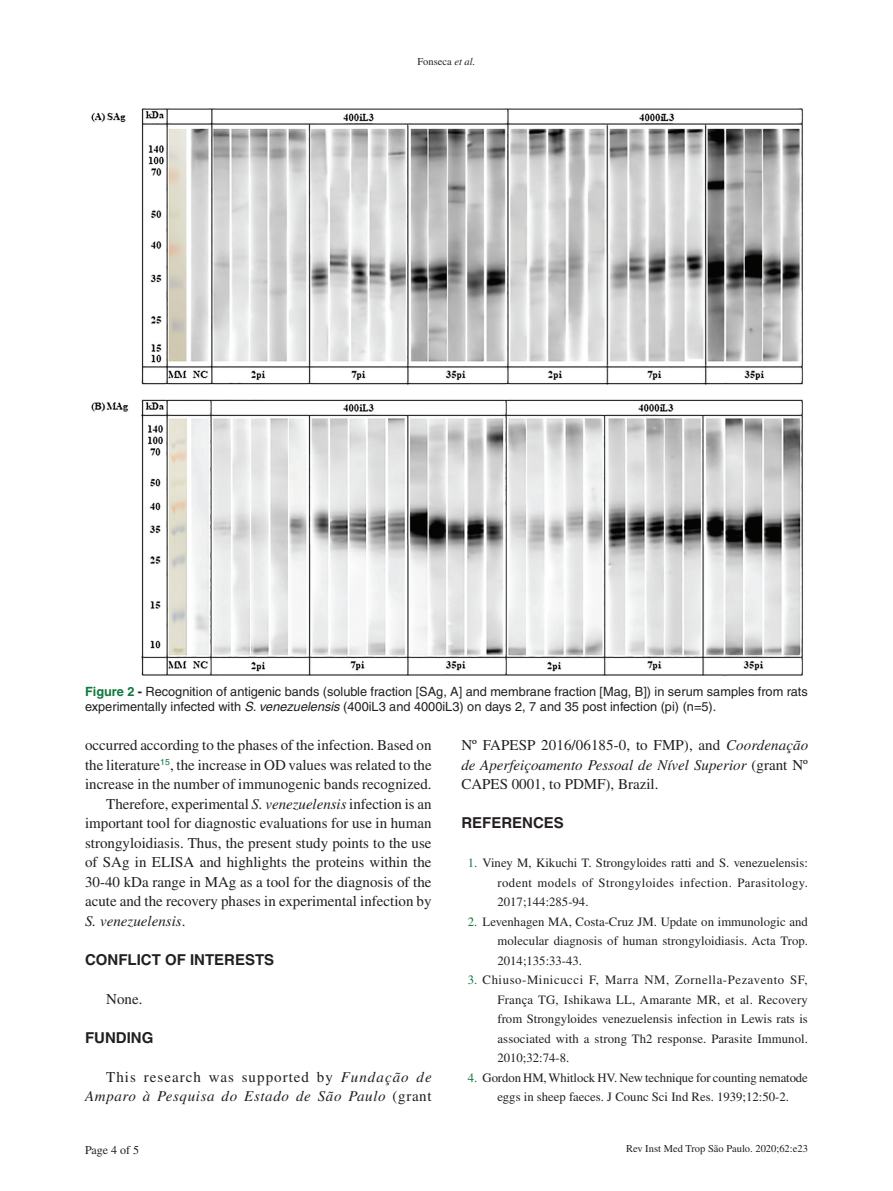
<style>
.page{position:relative;width:893px;height:1191px;background:#fff}
.page>*{position:absolute;margin:0;border:0;box-sizing:border-box;transform-origin:0 0}
.t1{font:15px/19.5px "Times";color:#231f20;text-align:justify}
.t2{font:italic 15px/19.5px "Times";letter-spacing:.045em;color:#231f20;text-align:right}
.t3{font:700 15px "Helvetica";color:#231f20}
.t4{font:italic 15px "Times";color:#231f20}
.t5{font:12.75px/19.5px "Times";letter-spacing:.005em;color:#231f20;text-align:justify}
.t6{font:12.75px/15px "Helvetica";color:#231f20}
.t7{font:12px "Times";color:#231f20}
.t8{font:10.5px "Times";color:#231f20}
.s1{font-style:italic}
.s2{font-weight:700;color:#0d793d}
.s3{font-weight:700}
.s4{font-style:normal}
.s5{color:#0d793d}
</style>
<div class="page">
<img style="left:91px;top:108px;width:712px;height:568px">
<p class="t8" style="left:418px;top:56px;width:59px">Fonseca <span class="s1">et al.</span></p>
<p class="t6" style="left:85px;top:684px;width:724px"><span class="s2">Figure 2</span> <span class="s3">-</span> Recognition of antigenic bands (soluble fraction [SAg, A] and membrane fraction [Mag, B]) in serum samples from rats experimentally infected with <span class="s1">S. venezuelensis</span> (400iL3 and 4000iL3) on days 2, 7 and 35 post infection (pi) (n=5).</p>
<p class="t1" style="left:85px;top:735px;width:348px">occurred according to the phases of the infection. Based on</p>
<p class="t1" style="left:85px;top:754px;width:348px">the literature<sup>15</sup>, the increase in OD values was related to the</p>
<p class="t1" style="left:85px;top:774px;width:348px">increase in the number of immunogenic bands recognized.</p>
<p class="t1" style="left:106px;top:793px;width:327px">Therefore, experimental <span class="s1">S. venezuelensis</span> infection is an</p>
<p class="t1" style="left:85px;top:813px;width:348px">important tool for diagnostic evaluations for use in human</p>
<p class="t1" style="left:85px;top:832px;width:348px">strongyloidiasis. Thus, the present study points to the use</p>
<p class="t1" style="left:85px;top:852px;width:348px">of SAg in ELISA and highlights the proteins within the</p>
<p class="t1" style="left:85px;top:871px;width:348px">30-40 kDa range in MAg as a tool for the diagnosis of the</p>
<p class="t1" style="left:85px;top:891px;width:348px">acute and the recovery phases in experimental infection by</p>
<p class="t4" style="left:85px;top:912px;width:102px">S. venezuelensis<span class="s4">.</span></p>
<p class="t3" style="left:85px;top:950px;width:191px">CONFLICT OF INTERESTS</p>
<p class="t1" style="left:106px;top:988px;width:38px">None.</p>
<p class="t3" style="left:85px;top:1028px;width:70px">FUNDING</p>
<p class="t2" style="left:85px;top:1067px;width:348px"><span class="s4">This research was supported by</span> Fundação de<br>Amparo à Pesquisa do Estado de São Paulo <span class="s4">(grant</span></p>
<p class="t1" style="left:461px;top:735px;width:348px">Nº FAPESP 2016/06185-0, to FMP), and <span class="s1">Coordenação de Aperfeiçoamento Pessoal de Nível Superior</span> (grant Nº CAPES 0001, to PDMF), Brazil.</p>
<p class="t3" style="left:461px;top:813px;width:104px">REFERENCES</p>
<p class="t5" style="left:497px;top:853px;width:312px;text-indent:-30px"><span class="s5">1.</span> Viney M, Kikuchi T. Strongyloides ratti and S. venezuelensis: rodent models of Strongyloides infection. Parasitology.<br>2017;144:285-94.</p>
<p class="t5" style="left:497px;top:911px;width:312px;text-indent:-30px"><span class="s5">2.</span> Levenhagen MA, Costa-Cruz JM. Update on immunologic and molecular diagnosis of human strongyloidiasis. Acta Trop.<br>2014;135:33-43.</p>
<p class="t5" style="left:497px;top:970px;width:312px;text-indent:-30px"><span class="s5">3.</span> Chiuso-Minicucci F, Marra NM, Zornella-Pezavento SF, França TG, Ishikawa LL, Amarante MR, et al. Recovery from Strongyloides venezuelensis infection in Lewis rats is associated with a strong Th2 response. Parasite Immunol.<br>2010;32:74-8.</p>
<p class="t5" style="left:497px;top:1067px;width:312px;text-indent:-30px"><span class="s5">4.</span> Gordon HM, Whitlock HV. New technique for counting nematode eggs in sheep faeces. J Counc Sci Ind Res. 1939;12:50-2.</p>
<p class="t7" style="left:85px;top:1142px;width:56px">Page 4 of 5</p>
<p class="t8" style="left:626px;top:1143px;width:183px">Rev Inst Med Trop São Paulo. 2020;62:e23</p>
</div>
